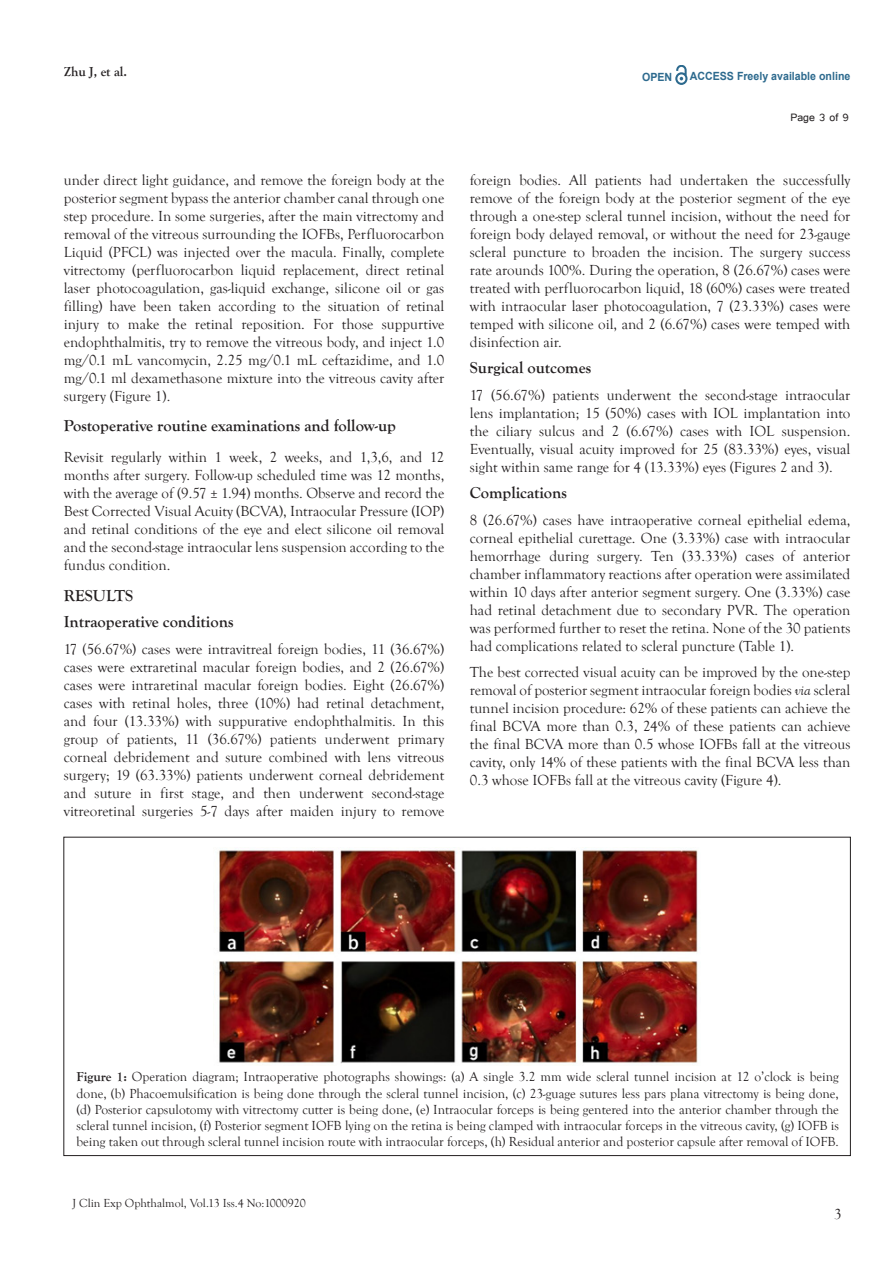
<style>
.page{position:relative;width:893px;height:1263px;background:#fff}
.page>*{position:absolute;margin:0;border:0;box-sizing:border-box;transform-origin:0 0}
.p1{font:700 16.5px "Goudy Old Style T";color:#231f20}
.t1{font:15px/18px "Goudy Old Style T";color:#231f20;text-align:justify}
.t2{font:13.5px/16.2px "Goudy Old Style T";color:#231f20;text-align:justify}
.t3{font:700 13.5px "Goudy Old Style T";color:#231f20}
.t4{font:13.5px "Tunga";color:#231f20}
.t5{font:12px "Goudy Old Style T";color:#231f20}
.t6{font:700 11.25px "Arial";color:#2d6a8e;scale:.94 1}
.s1{font-style:italic}
.s2{font-weight:700}
</style>
<div class="page">
<svg style="left:675px;top:65px;width:12px;height:20px"></svg>
<img style="left:218px;top:847px;width:480px;height:217px">
<p class="t3" style="left:64px;top:64px;width:65px">Zhu J, et al.</p>
<p class="t6" style="left:642px;top:70px;width:34px">OPEN</p>
<p class="t6" style="left:690px;top:69px;width:172px">ACCESS Freely available online</p>
<p class="t1" style="left:64px;top:171px;width:382px">under direct light guidance, and remove the foreign body at the posterior segment bypass the anterior chamber canal through one step procedure. In some surgeries, after the main vitrectomy and removal of the vitreous surrounding the IOFBs, Perfluorocarbon Liquid (PFCL) was injected over the macula. Finally, complete vitrectomy (perfluorocarbon liquid replacement, direct retinal laser photocoagulation, gas-liquid exchange, silicone oil or gas filling) have been taken according to the situation of retinal injury to make the retinal reposition. For those suppurtive endophthalmitis, try to remove the vitreous body, and inject 1.0 mg/0.1 mL vancomycin, 2.25 mg/0.1 mL ceftazidime, and 1.0 mg/0.1 ml dexamethasone mixture into the vitreous cavity after surgery (Figure 1).</p>
<p class="p1" style="left:64px;top:417px;width:334px">Postoperative routine examinations and follow-up</p>
<p class="t1" style="left:64px;top:449px;width:382px">Revisit regularly within 1 week, 2 weeks, and 1,3,6, and 12 months after surgery. Follow-up scheduled time was 12 months, with the average of (9.57 ± 1.94) months. Observe and record the Best Corrected Visual Acuity (BCVA), Intraocular Pressure (IOP) and retinal conditions of the eye and elect silicone oil removal and the second-stage intraocular lens suspension according to the fundus condition.</p>
<p class="p1" style="left:64px;top:586px;width:71px">RESULTS</p>
<p class="p1" style="left:64px;top:613px;width:171px">Intraoperative conditions</p>
<p class="t1" style="left:64px;top:640px;width:382px">17 (56.67%) cases were intravitreal foreign bodies, 11 (36.67%) cases were extraretinal macular foreign bodies, and 2 (26.67%) cases were intraretinal macular foreign bodies. Eight (26.67%) cases with retinal holes, three (10%) had retinal detachment, and four (13.33%) with suppurative endophthalmitis. In this group of patients, 11 (36.67%) patients underwent primary corneal debridement and suture combined with lens vitreous surgery; 19 (63.33%) patients underwent corneal debridement and suture in first stage, and then underwent second-stage vitreoretinal surgeries 5-7 days after maiden injury to remove</p>
<p class="t4" style="left:790px;top:108px;width:60px">Page 3 of 9</p>
<p class="t1" style="left:470px;top:171px;width:382px">foreign bodies. All patients had undertaken the successfully remove of the foreign body at the posterior segment of the eye through a one-step scleral tunnel incision, without the need for foreign body delayed removal, or without the need for 23-gauge scleral puncture to broaden the incision. The surgery success rate arounds 100%. During the operation, 8 (26.67%) cases were treated with perfluorocarbon liquid, 18 (60%) cases were treated with intraocular laser photocoagulation, 7 (23.33%) cases were temped with silicone oil, and 2 (6.67%) cases were temped with disinfection air.</p>
<p class="p1" style="left:470px;top:358px;width:123px">Surgical outcomes</p>
<p class="t1" style="left:470px;top:386px;width:382px">17 (56.67%) patients underwent the second-stage intraocular lens implantation; 15 (50%) cases with IOL implantation into the ciliary sulcus and 2 (6.67%) cases with IOL suspension.<br>Eventually, visual acuity improved for 25 (83.33%) eyes, visual sight within same range for 4 (13.33%) eyes (Figures 2 and 3).</p>
<p class="p1" style="left:470px;top:483px;width:99px">Complications</p>
<p class="t1" style="left:470px;top:511px;width:382px">8 (26.67%) cases have intraoperative corneal epithelial edema, corneal epithelial curettage. One (3.33%) case with intraocular hemorrhage during surgery. Ten (33.33%) cases of anterior chamber inflammatory reactions after operation were assimilated within 10 days after anterior segment surgery. One (3.33%) case had retinal detachment due to secondary PVR. The operation was performed further to reset the retina. None of the 30 patients had complications related to scleral puncture (Table 1).</p>
<p class="t1" style="left:470px;top:664px;width:382px">The best corrected visual acuity can be improved by the one-step removal of posterior segment intraocular foreign bodies <span class="s1">via</span> scleral tunnel incision procedure: 62% of these patients can achieve the final BCVA more than 0.3, 24% of these patients can achieve the final BCVA more than 0.5 whose IOFBs fall at the vitreous cavity, only 14% of these patients with the final BCVA less than 0.3 whose IOFBs fall at the vitreous cavity (Figure 4).</p>
<p class="t2" style="left:77px;top:1069px;width:764px"><span class="s2">Figure 1:</span> Operation diagram; Intraoperative photographs showings: (a) A single 3.2 mm wide scleral tunnel incision at 12 o’clock is being done, (b) Phacoemulsification is being done through the scleral tunnel incision, (c) 23-guage sutures less pars plana vitrectomy is being done, (d) Posterior capsulotomy with vitrectomy cutter is being done, (e) Intraocular forceps is being gentered into the anterior chamber through the scleral tunnel incision, (f) Posterior segment IOFB lying on the retina is being clamped with intraocular forceps in the vitreous cavity, (g) IOFB is being taken out through scleral tunnel incision route with intraocular forceps, (h) Residual anterior and posterior capsule after removal of IOFB.</p>
<p class="t5" style="left:73px;top:1196px;width:235px">J Clin Exp Ophthalmol, Vol.13 Iss.4 No:1000920</p>
<p class="t1" style="left:834px;top:1205px;width:9px">3</p>
</div>
